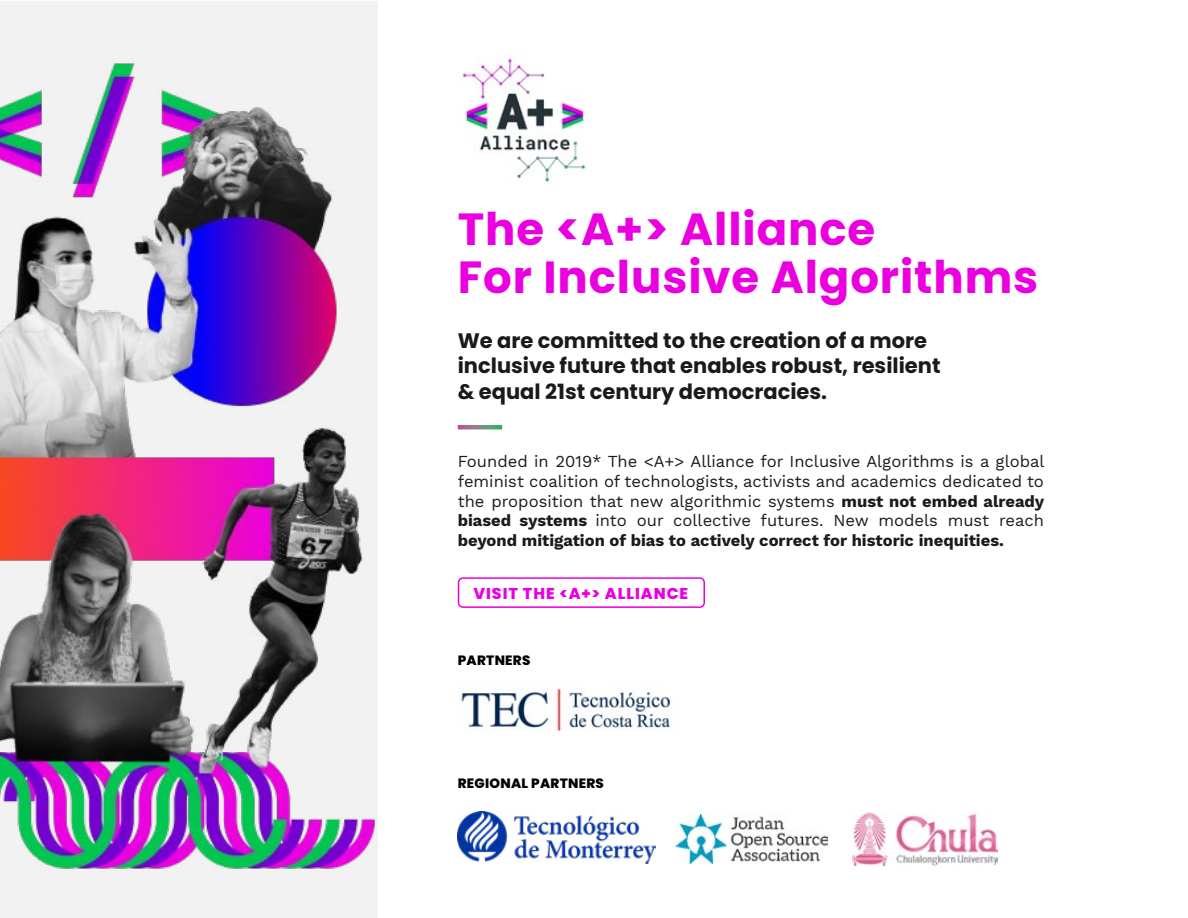
<style>
.page{position:relative;width:1188px;height:918px;background:#fff}
.page>*{position:absolute;margin:0;border:0;box-sizing:border-box;transform-origin:0 0}
.t1{font:700 45px/48px "Poppins";letter-spacing:.02em;color:#ea00df}
.t2{font:700 21px/25.2px "Poppins";color:#1a1a1a}
.t3{font:16.5px/19.8px "Work Sans";color:#1a1a1a;text-align:justify}
.t4{font:800 15.75px "Poppins";letter-spacing:.06em;color:#ea00df}
.t5{font:800 13.5px "Poppins";letter-spacing:.02em;color:#000}
.s1{font-weight:700}
</style>
<div class="page">
<div style="left:1px;top:1px;width:377px;height:916px;background:#f2f2f2"></div>
<img style="left:1px;top:63px;width:374px;height:806px">
<svg style="left:458px;top:425px;width:44px;height:4px"></svg>
<div style="left:458px;top:577px;width:247px;height:31px;border:2px solid #ea00df;border-radius:4px"></div>
<img style="left:462px;top:58px;width:125px;height:125px">
<img style="left:458px;top:811px;width:198px;height:53px">
<img style="left:853px;top:813px;width:144px;height:52px">
<img style="left:675px;top:814px;width:152px;height:50px">
<img style="left:461px;top:688px;width:211px;height:44px">
<h1 class="t1" style="left:458px;top:206px;width:582px">The &lt;A+&gt; Alliance<br>For Inclusive Algorithms</h1>
<p class="t2" style="left:458px;top:328px;width:484px">We are committed to the creation of a more inclusive future that enables robust, resilient &amp; equal 21st century democracies.</p>
<p class="t3" style="left:458px;top:452px;width:588px">Founded in 2019* The &lt;A+&gt; Alliance for Inclusive Algorithms is a global feminist coalition of technologists, activists and academics dedicated to the proposition that new algorithmic systems <span class="s1">must not embed already biased systems</span> into our collective futures. New models must reach <span class="s1">beyond mitigation of bias to actively correct for historic inequities.</span></p>
<p class="t4" style="left:473px;top:585px;width:216px">VISIT THE &lt;A+&gt; ALLIANCE</p>
<p class="t5" style="left:458px;top:653px;width:74px">PARTNERS</p>
<p class="t5" style="left:458px;top:775px;width:148px">REGIONAL PARTNERS</p>
</div>
